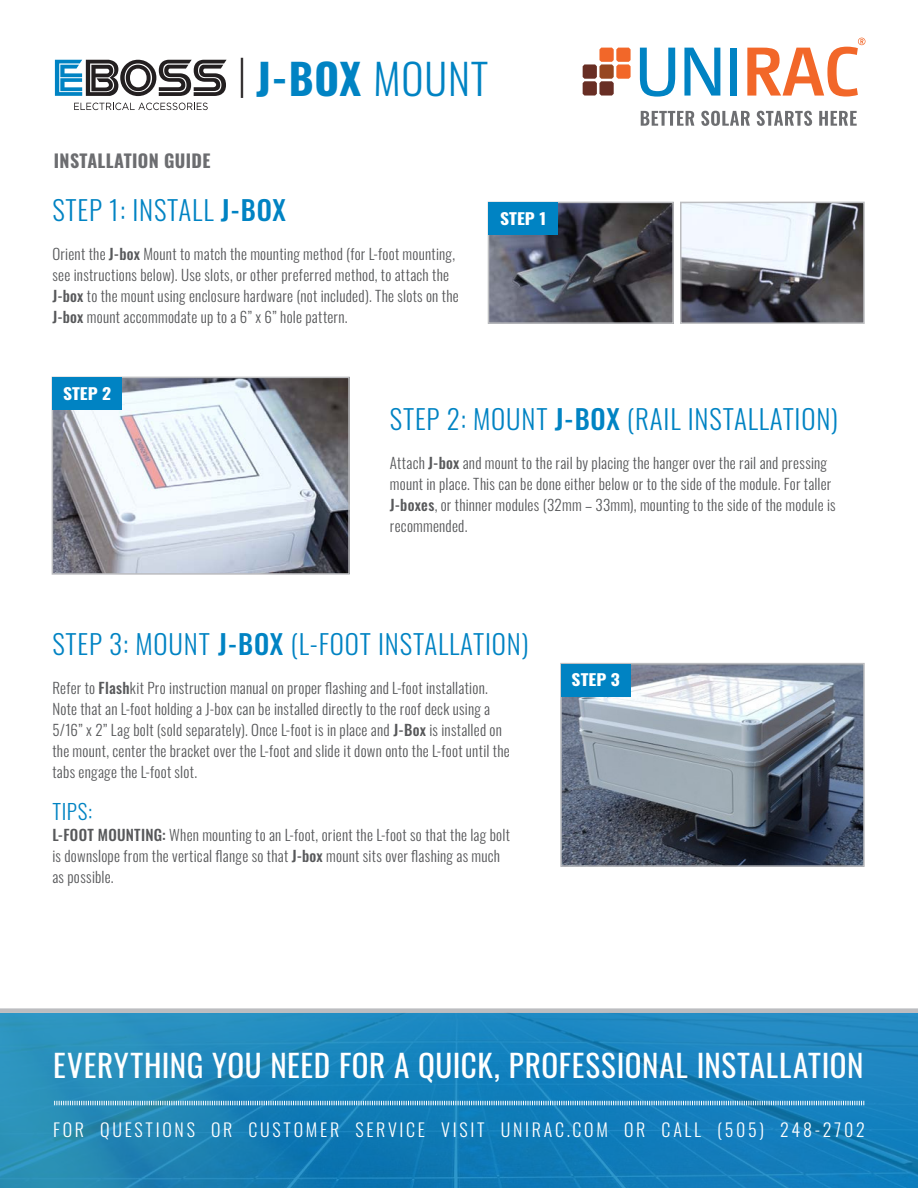
<style>
.page{position:relative;width:918px;height:1188px;background:#fff}
.page>*{position:absolute;margin:0;border:0;box-sizing:border-box;transform-origin:0 0}
.t1{font:700 42.3px "Oswald";color:#0083c3}
.t2{font:31.2px "Oswald";letter-spacing:.02em;color:#fff}
.t3{font:300 27px "Oswald";letter-spacing:.03em;color:#0083c3}
.t4{font:300 21px "Oswald";color:#0083c3}
.t5{font:300 18px "Oswald";letter-spacing:.15em;color:#fff}
.t6{font:700 18px "Oswald";letter-spacing:.02em;color:#6c6d70}
.list{font:700 15.75px "Oswald";color:#fff;scale:1.11 1}
.t7{font:300 15px/21px "Oswald";letter-spacing:.02em;color:#57585a}
.s1{font-weight:200;color:#231f20}
.s2{font-weight:300}
.s3{font-weight:500}
</style>
<div class="page">
<svg style="left:0;top:1013px;width:918px;height:175px;background:#1a83ba"></svg>
<div style="left:0;top:1008px;width:918px;height:5px;background:#bcbdc0"></div>
<svg style="left:54px;top:1100px;width:811px;height:6px;background:#64abd0"></svg>
<svg style="left:55px;top:60px;width:172px;height:36px"></svg>
<svg style="left:74px;top:103px;width:134px;height:7px"></svg>
<svg style="left:640px;top:48px;width:35px;height:49px"></svg>
<svg style="left:684px;top:48px;width:36px;height:48px"></svg>
<div style="left:730px;top:48px;width:7px;height:48px;background:#0083c3"></div>
<svg style="left:747px;top:38px;width:119px;height:59px"></svg>
<svg style="left:583px;top:48px;width:48px;height:48px"></svg>
<svg style="left:641px;top:111px;width:53px;height:15px"></svg>
<svg style="left:701px;top:111px;width:49px;height:15px"></svg>
<svg style="left:757px;top:111px;width:55px;height:15px"></svg>
<svg style="left:819px;top:111px;width:38px;height:15px"></svg>
<img style="left:683px;top:205px;width:179px;height:116px">
<div style="left:680px;top:202px;width:185px;height:122px;border:2px solid #bcbdc0"></div>
<img style="left:491px;top:205px;width:180px;height:116px">
<div style="left:488px;top:202px;width:186px;height:122px;border:2px solid #bcbdc0"></div>
<div style="left:488px;top:202px;width:70px;height:33px;background:#0083c3"></div>
<img style="left:55px;top:380px;width:292px;height:192px">
<div style="left:52px;top:377px;width:298px;height:198px;border:2px solid #bcbdc0"></div>
<div style="left:52px;top:377px;width:70px;height:33px;background:#0083c3"></div>
<img style="left:563px;top:666px;width:299px;height:198px">
<div style="left:560px;top:663px;width:305px;height:204px;border:2px solid #bcbdc0"></div>
<div style="left:561px;top:664px;width:70px;height:32px;background:#0083c3"></div>
<p class="t1" style="left:238px;top:56px;width:252px"><span class="s1">|</span> J-BOX <span class="s2">MOUNT</span></p>
<p class="t6" style="left:54px;top:152px;width:158px">INSTALLATION GUIDE</p>
<p class="t3" style="left:52px;top:186px;width:235px">STEP 1: INSTALL <span class="s3">J-BOX</span></p>
<p class="t7" style="left:52px;top:242px;width:408px">Orient the <span class="s3">J-box</span> Mount to match the mounting method (for L-foot mounting, see instructions below). Use slots, or other preferred method, to attach the <span class="s3">J-box</span> to the mount using enclosure hardware (not included). The slots on the <span class="s3">J-box</span> mount accommodate up to a 6” x 6” hole pattern.</p>
<p class="list" style="left:500px;top:210px;width:43px">STEP 1</p>
<p class="list" style="left:63px;top:385px;width:45px">STEP 2</p>
<p class="t3" style="left:390px;top:395px;width:450px">STEP 2: MOUNT <span class="s3">J-BOX</span> (RAIL INSTALLATION)</p>
<p class="t7" style="left:390px;top:451px;width:447px">Attach <span class="s3">J-box</span> and mount to the rail by placing the hanger over the rail and pressing mount in place. This can be done either below or to the side of the module. For taller <span class="s3">J-boxes</span>, or thinner modules (32mm – 33mm), mounting to the side of the module is recommended.</p>
<p class="t3" style="left:52px;top:620px;width:478px">STEP 3: MOUNT <span class="s3">J-BOX</span> (L-FOOT INSTALLATION)</p>
<p class="t7" style="left:52px;top:676px;width:459px">Refer to <span class="s3">Flash</span>kit Pro instruction manual on proper flashing and L-foot installation.<br>Note that an L-foot holding a J-box can be installed directly to the roof deck using a 5/16” x 2” Lag bolt (sold separately). Once L-foot is in place and <span class="s3">J-Box</span> is installed on the mount, center the bracket over the L-foot and slide it down onto the L-foot until the tabs engage the L-foot slot.</p>
<p class="t4" style="left:52px;top:793px;width:41px">TIPS:</p>
<p class="t7" style="left:52px;top:823px;width:459px"><span class="s3">L-FOOT MOUNTING:</span> When mounting to an L-foot, orient the L-foot so that the lag bolt is downslope from the vertical flange so that <span class="s3">J-box</span> mount sits over flashing as much as possible.</p>
<p class="list" style="left:572px;top:671px;width:45px">STEP 3</p>
<p class="t2" style="left:53px;top:1038px;width:812px">EVERYTHING YOU NEED FOR A QUICK, PROFESSIONAL INSTALLATION</p>
<p class="t5" style="left:53px;top:1113px;width:813px">FOR QUESTIONS OR CUSTOMER SERVICE VISIT UNIRAC.COM OR CALL (505) 248-2702</p>
</div>
